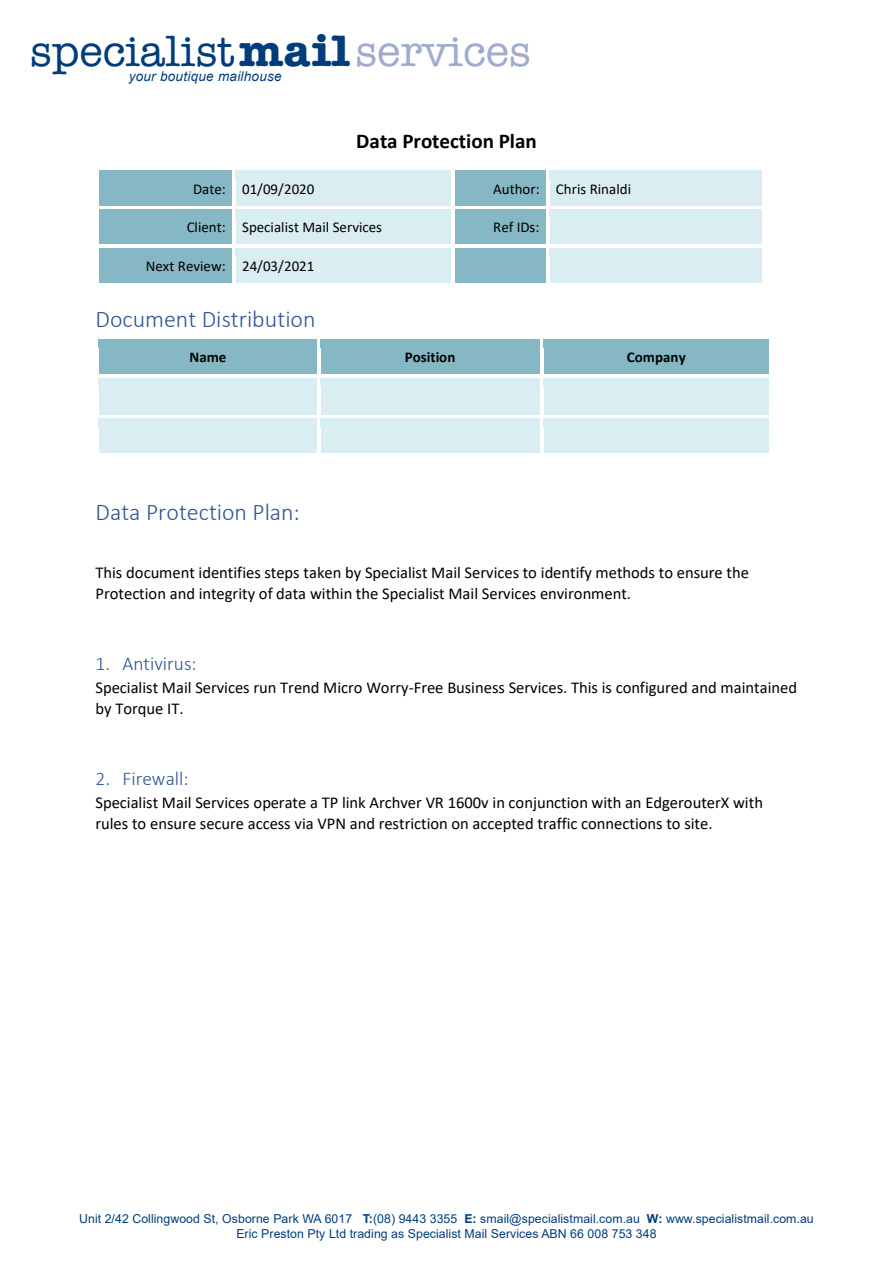
<style>
.page{position:relative;width:893px;height:1263px;background:#fff}
.page>*{position:absolute;margin:0;border:0;box-sizing:border-box;transform-origin:0 0}
.t1{font:500 45.3px "Amer Typewriter IT Cby BT";color:#013d7d}
.t2{font:300 24px "Calibri";color:#2f5496}
.t3{font:700 21px "Calibri";color:#000}
.t4{font:300 19.5px "Calibri";color:#2f5496}
.t5{font:16.5px/21.8px "Calibri";color:#000}
.t6{font:15px "Calibri";color:#000}
.t7{font:700 15px "Calibri";letter-spacing:.005em;color:#000}
.t8{font:italic 13.5px "Arial";letter-spacing:.02em;color:#013d7d}
.t9{font:12.3px/14.7px "Arial";letter-spacing:.005em;color:#013d7d;text-align:center}
.s1{font-weight:700}
.s2{color:#a0abcd}
</style>
<div class="page">
<div style="left:99px;top:171px;width:133px;height:35px;background:#86b7c4"></div>
<div style="left:236px;top:171px;width:215px;height:35px;background:#daedf2"></div>
<div style="left:455px;top:171px;width:91px;height:35px;background:#86b7c4"></div>
<div style="left:549px;top:171px;width:213px;height:35px;background:#daedf2"></div>
<div style="left:99px;top:170px;width:133px;height:9px;background:#86b7c4"></div>
<div style="left:236px;top:170px;width:216px;height:9px;background:#daedf2"></div>
<div style="left:455px;top:170px;width:91px;height:9px;background:#86b7c4"></div>
<div style="left:549px;top:170px;width:213px;height:9px;background:#daedf2"></div>
<div style="left:234px;top:197px;width:219px;height:9px;background:#daedf2"></div>
<hr style="left:232px;top:179px;width:4px;height:27px;background:#fff">
<hr style="left:452px;top:179px;width:3px;height:27px;background:#fff">
<div style="left:99px;top:209px;width:133px;height:35px;background:#86b7c4"></div>
<div style="left:236px;top:209px;width:215px;height:35px;background:#daedf2"></div>
<div style="left:455px;top:209px;width:91px;height:35px;background:#86b7c4"></div>
<div style="left:549px;top:209px;width:213px;height:35px;background:#daedf2"></div>
<div style="left:236px;top:209px;width:216px;height:9px;background:#daedf2"></div>
<hr style="left:97px;top:244px;width:137px;height:1px;background:#daedf2">
<hr style="left:96px;top:218px;width:3px;height:27px;background:#fff">
<hr style="left:234px;top:244px;width:219px;height:1px;background:#daedf2">
<div style="left:234px;top:236px;width:219px;height:8px;background:#daedf2"></div>
<hr style="left:232px;top:218px;width:4px;height:27px;background:#fff">
<hr style="left:453px;top:244px;width:95px;height:1px;background:#daedf2">
<hr style="left:452px;top:218px;width:3px;height:27px;background:#fff">
<hr style="left:548px;top:244px;width:216px;height:1px;background:#daedf2">
<hr style="left:546px;top:218px;width:3px;height:27px;background:#fff">
<hr style="left:762px;top:218px;width:3px;height:27px;background:#fff">
<div style="left:99px;top:248px;width:133px;height:35px;background:#86b7c4"></div>
<div style="left:236px;top:248px;width:215px;height:35px;background:#daedf2"></div>
<div style="left:455px;top:248px;width:91px;height:35px;background:#86b7c4"></div>
<div style="left:549px;top:248px;width:213px;height:35px;background:#daedf2"></div>
<div style="left:236px;top:248px;width:216px;height:8px;background:#daedf2"></div>
<div style="left:234px;top:275px;width:219px;height:8px;background:#daedf2"></div>
<hr style="left:232px;top:256px;width:4px;height:27px;background:#fff">
<hr style="left:452px;top:256px;width:3px;height:27px;background:#fff">
<div style="left:99px;top:339px;width:218px;height:36px;background:#86b7c4"></div>
<div style="left:320px;top:339px;width:220px;height:36px;background:#86b7c4"></div>
<div style="left:544px;top:339px;width:225px;height:36px;background:#86b7c4"></div>
<div style="left:99px;top:378px;width:218px;height:37px;background:#daedf2"></div>
<div style="left:320px;top:378px;width:220px;height:37px;background:#daedf2"></div>
<div style="left:544px;top:378px;width:225px;height:37px;background:#daedf2"></div>
<div style="left:99px;top:418px;width:218px;height:35px;background:#daedf2"></div>
<div style="left:320px;top:418px;width:220px;height:35px;background:#daedf2"></div>
<div style="left:544px;top:418px;width:225px;height:35px;background:#daedf2"></div>
<hr style="left:97px;top:453px;width:222px;height:1px;background:#daedf2">
<hr style="left:96px;top:427px;width:3px;height:27px;background:#fff">
<hr style="left:319px;top:453px;width:223px;height:1px;background:#daedf2">
<hr style="left:317px;top:427px;width:3px;height:27px;background:#fff">
<hr style="left:542px;top:453px;width:229px;height:1px;background:#daedf2">
<hr style="left:540px;top:427px;width:4px;height:27px;background:#fff">
<hr style="left:769px;top:427px;width:3px;height:27px;background:#fff">
<h1 class="t1" style="left:30px;top:23px;width:503px">specialist<span class="s1">mail</span><span class="s2">services</span></h1>
<p class="t8" style="left:129px;top:67px;width:155px">your boutique mailhouse</p>
<p class="t3" style="left:356px;top:126px;width:182px">Data Protection Plan</p>
<p class="t6" style="left:193px;top:178px;width:123px">Date: 01/09/2020</p>
<p class="t6" style="left:493px;top:178px;width:140px">Author: Chris Rinaldi</p>
<p class="t6" style="left:187px;top:217px;width:197px">Client: Specialist Mail Services</p>
<p class="t6" style="left:493px;top:217px;width:48px">Ref IDs:</p>
<p class="t6" style="left:146px;top:255px;width:170px">Next Review: 24/03/2021</p>
<p class="t2" style="left:95px;top:305px;width:222px">Document Distribution</p>
<p class="t7" style="left:189px;top:347px;width:39px">Name</p>
<p class="t7" style="left:405px;top:347px;width:52px">Position</p>
<p class="t7" style="left:627px;top:347px;width:60px">Company</p>
<p class="t2" style="left:95px;top:497px;width:206px">Data Protection Plan:</p>
<p class="t5" style="left:95px;top:561px;width:655px">This document identifies steps taken by Specialist Mail Services to identify methods to ensure the<br>Protection and integrity of data within the Specialist Mail Services environment.</p>
<p class="t4" style="left:95px;top:651px;width:103px">1. Antivirus:</p>
<p class="t5" style="left:95px;top:676px;width:703px">Specialist Mail Services run Trend Micro Worry-Free Business Services. This is configured and maintained by Torque IT.</p>
<p class="t4" style="left:95px;top:766px;width:95px">2. Firewall:</p>
<p class="t5" style="left:95px;top:791px;width:669px">Specialist Mail Services operate a TP link Archver VR 1600v in conjunction with an EdgerouterX with rules to ensure secure access via VPN and restriction on accepted traffic connections to site.</p>
<p class="t9" style="left:79px;top:1211px;width:736px">Unit 2/42 Collingwood St, Osborne Park WA 6017 <span class="s1">T:</span>(08) 9443 3355 <span class="s1">E:</span> smail@specialistmail.com.au <span class="s1">W:</span> www.specialistmail.com.au<br>Eric Preston Pty Ltd trading as Specialist Mail Services ABN 66 008 753 348</p>
</div>
